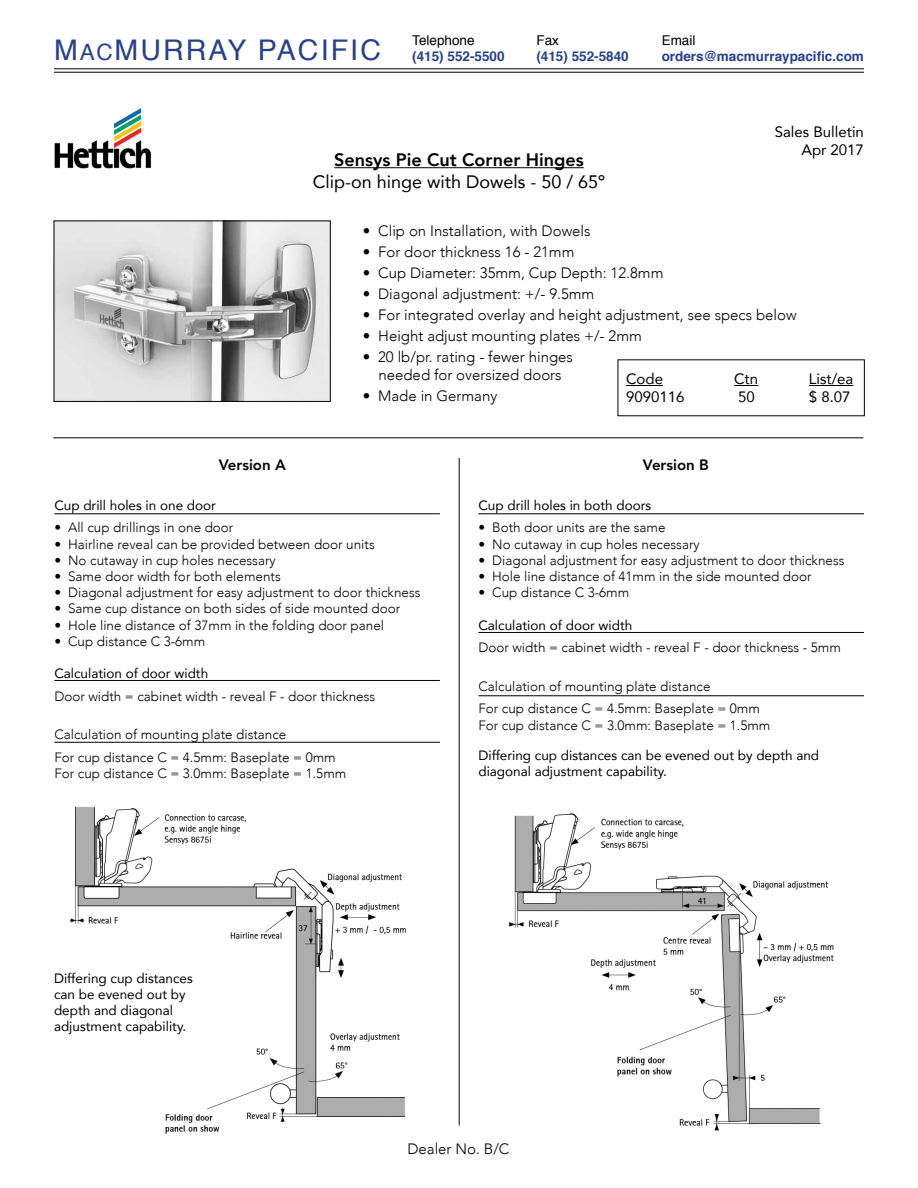
<style>
.page{position:relative;width:918px;height:1188px;background:#fff}
.page>*{position:absolute;margin:0;border:0;box-sizing:border-box;transform-origin:0 0}
.t1{font:28.5px "Helvetica";letter-spacing:.075em;color:#25408f}
.t2{font:18px "Avenir";color:#000}
.t3{font:800 18px "Avenir";color:#000}
.t4{font:300 15px/18px "Avenir";color:#000;text-align:center}
.t5{font:15px/18px "Avenir";color:#000;text-align:right}
.t6{font:800 15px "Avenir";color:#000}
.t7{font:300 13.5px/22.5px "Avenir";color:#000}
.t8{font:13.5px/16.2px "Avenir";color:#000}
.t9{font:700 13.5px "Helvetica";color:#25408f}
.t10{font:13.5px "Helvetica";color:#000}
.s1{font-size:22.5px}
.s2{font-weight:700;font-size:13.5px}
</style>
<div class="page">
<hr style="left:54px;top:72px;width:810px;height:1px;background:#000">
<hr style="left:54px;top:68px;width:810px;height:1px;background:#000">
<img style="left:54px;top:108px;width:98px;height:61px">
<hr style="left:334px;top:167px;width:250px;height:1px;background:#000">
<hr style="left:626px;top:385px;width:37px;height:1px;background:#000">
<svg style="left:734px;top:385px;width:24px;height:1px"></svg>
<hr style="left:809px;top:385px;width:44px;height:1px;background:#000">
<hr style="left:53px;top:438px;width:810px;height:1px;background:#000">
<img style="left:56px;top:223px;width:272px;height:177px">
<div style="left:54px;top:221px;width:276px;height:181px;border:1px solid #000"></div>
<img style="left:69px;top:806px;width:337px;height:328px">
<hr style="left:459px;top:458px;width:1px;height:667px;background:#000">
<img style="left:509px;top:813px;width:325px;height:318px">
<hr style="left:54px;top:514px;width:386px;height:1px;background:#000">
<hr style="left:54px;top:680px;width:386px;height:1px;background:#000">
<hr style="left:54px;top:742px;width:386px;height:1px;background:#000">
<hr style="left:478px;top:514px;width:386px;height:1px;background:#000">
<hr style="left:478px;top:632px;width:386px;height:1px;background:#000">
<hr style="left:478px;top:696px;width:386px;height:1px;background:#000">
<p class="t10" style="left:412px;top:29px;width:64px">Telephone</p>
<h1 class="t1" style="left:54px;top:28px;width:452px">M<span class="s1">AC</span>MURRAY PACIFIC <span class="s2">(415) 552-5500</span></h1>
<p class="t10" style="left:536px;top:29px;width:24px">Fax</p>
<p class="t9" style="left:536px;top:45px;width:94px">(415) 552-5840</p>
<p class="t10" style="left:662px;top:29px;width:35px">Email</p>
<p class="t9" style="left:662px;top:45px;width:204px">orders@macmurraypacific.com</p>
<p class="t5" style="left:775px;top:122px;width:91px">Sales Bulletin<br>Apr 2017</p>
<h2 class="t3" style="left:334px;top:146px;width:251px">Sensys Pie Cut Corner Hinges</h2>
<h2 class="t2" style="left:313px;top:167px;width:294px">Clip-on hinge with Dowels - 50 / 65º</h2>
<p class="t4" style="left:363px;top:222px;width:229px">• Clip on Installation, with Dowels</p>
<p class="t4" style="left:363px;top:243px;width:213px">• For door thickness 16 - 21mm</p>
<p class="t4" style="left:363px;top:264px;width:302px">• Cup Diameter: 35mm, Cup Depth: 12.8mm</p>
<p class="t4" style="left:363px;top:285px;width:233px">• Diagonal adjustment: +/- 9.5mm</p>
<p class="t4" style="left:363px;top:306px;width:435px">• For integrated overlay and height adjustment, see specs below</p>
<p class="t4" style="left:363px;top:327px;width:281px">• Height adjust mounting plates +/- 2mm</p>
<p class="t4" style="left:363px;top:348px;width:212px">• 20 lb/pr. rating - fewer hinges needed for oversized doors</p>
<p class="t4" style="left:363px;top:387px;width:136px">• Made in Germany</p>
<p class="t5" style="left:626px;top:370px;width:38px">Code</p>
<p class="t5" style="left:734px;top:370px;width:26px">Ctn</p>
<p class="t5" style="left:809px;top:370px;width:46px">List/ea</p>
<p class="t5" style="left:626px;top:388px;width:60px">9090116</p>
<p class="t5" style="left:738px;top:388px;width:18px">50</p>
<p class="t5" style="left:809px;top:388px;width:43px">$ 8.07</p>
<p class="t6" style="left:219px;top:453px;width:69px">Version A</p>
<p class="t8" style="left:54px;top:497px;width:163px">Cup drill holes in one door</p>
<p class="t7" style="left:54px;top:517px;width:181px">• All cup drillings in one door</p>
<p class="t7" style="left:54px;top:533px;width:322px">• Hairline reveal can be provided between door units</p>
<p class="t7" style="left:54px;top:549px;width:223px">• No cutaway in cup holes necessary</p>
<p class="t7" style="left:54px;top:565px;width:228px">• Same door width for both elements</p>
<p class="t7" style="left:54px;top:581px;width:368px">• Diagonal adjustment for easy adjustment to door thickness</p>
<p class="t7" style="left:54px;top:598px;width:348px">• Same cup distance on both sides of side mounted door</p>
<p class="t7" style="left:54px;top:614px;width:331px">• Hole line distance of 37mm in the folding door panel</p>
<p class="t7" style="left:54px;top:630px;width:152px">• Cup distance C 3-6mm</p>
<p class="t8" style="left:54px;top:665px;width:155px">Calculation of door width</p>
<p class="t7" style="left:54px;top:685px;width:322px">Door width = cabinet width - reveal F - door thickness</p>
<p class="t7" style="left:54px;top:724px;width:283px">Calculation of mounting plate distance<br>For cup distance C = 4.5mm: Baseplate = 0mm</p>
<p class="t7" style="left:54px;top:762px;width:293px">For cup distance C = 3.0mm: Baseplate = 1.5mm</p>
<p class="t6" style="left:643px;top:453px;width:68px">Version B</p>
<p class="t8" style="left:478px;top:497px;width:174px">Cup drill holes in both doors</p>
<p class="t7" style="left:478px;top:517px;width:189px">• Both door units are the same</p>
<p class="t7" style="left:478px;top:533px;width:223px">• No cutaway in cup holes necessary</p>
<p class="t7" style="left:478px;top:549px;width:368px">• Diagonal adjustment for easy adjustment to door thickness</p>
<p class="t7" style="left:478px;top:565px;width:335px">• Hole line distance of 41mm in the side mounted door</p>
<p class="t7" style="left:478px;top:581px;width:152px">• Cup distance C 3-6mm</p>
<p class="t8" style="left:478px;top:616px;width:155px">Calculation of door width</p>
<p class="t7" style="left:478px;top:636px;width:364px">Door width = cabinet width - reveal F - door thickness - 5mm</p>
<p class="t7" style="left:478px;top:675px;width:283px">Calculation of mounting plate distance<br>For cup distance C = 4.5mm: Baseplate = 0mm</p>
<p class="t7" style="left:478px;top:714px;width:293px">For cup distance C = 3.0mm: Baseplate = 1.5mm</p>
<p class="t8" style="left:478px;top:747px;width:342px">Differing cup distances can be evened out by depth and diagonal adjustment capability.</p>
<p class="t8" style="left:54px;top:969px;width:140px">Differing cup distances can be evened out by depth and diagonal adjustment capability.</p>
<p class="t4" style="left:407px;top:1140px;width:104px">Dealer No. B/C</p>
</div>
